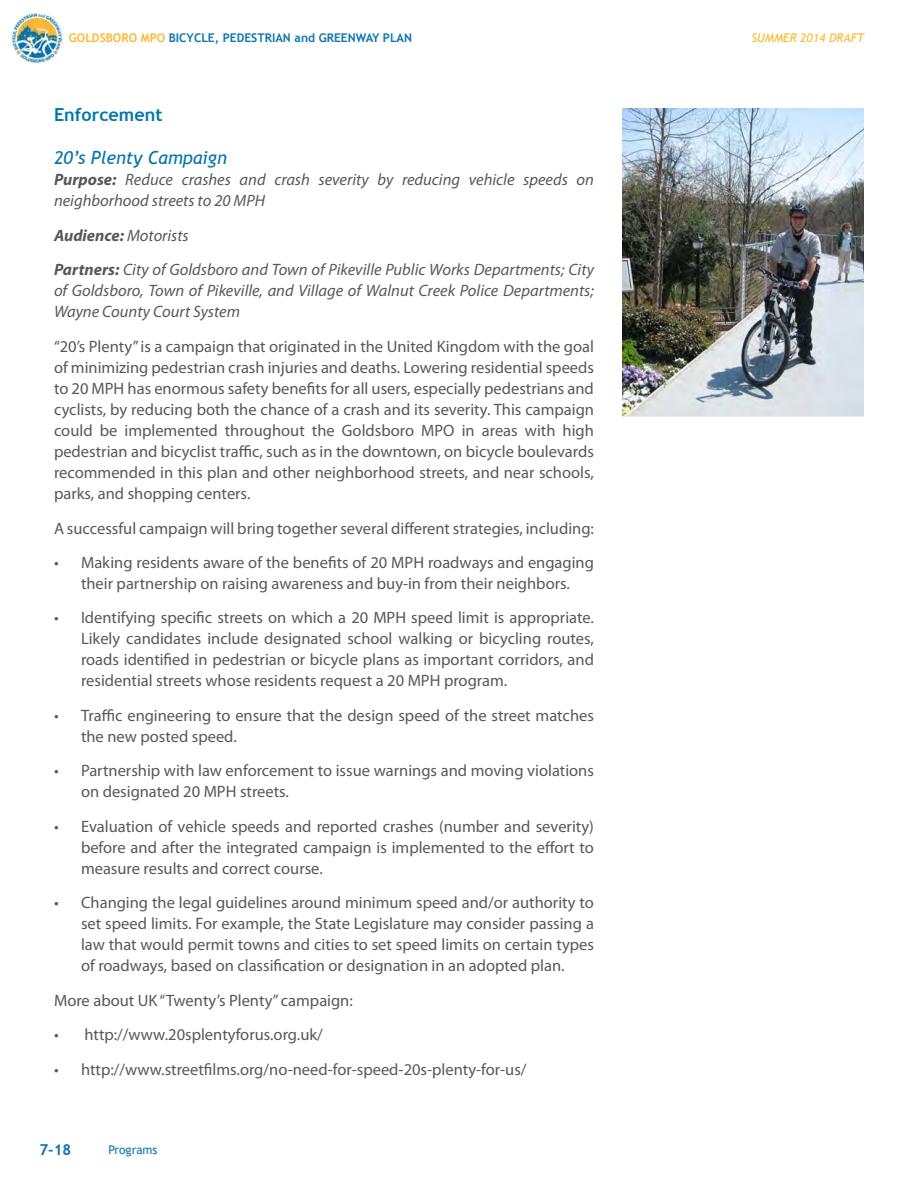
<style>
.page{position:relative;width:918px;height:1188px;background:#fff}
.page>*{position:absolute;margin:0;border:0;box-sizing:border-box;transform-origin:0 0}
.Body{font:italic 18px "Trebuchet MS";color:#0275ac}
.Body-2{font:700 18px "Trebuchet MS";color:#0275ac}
.Body-3{font:16.5px/21px "Myriad Pro";color:#57585a;text-align:justify}
.Body-4{font:italic 16.5px/21px "Myriad Pro";color:#57585a}
.Body-5{font:italic 700 16.5px "Myriad Pro";color:#57585a}
.t1{font:700 15px "Trebuchet MS";color:#0c74ad}
.t2{font:700 12px "Trebuchet MS";color:#0c74ad}
.t3{font:italic 12px "Trebuchet MS";color:#fdb831}
.t4{font:12px "Trebuchet MS";color:#0c74ad}
.s1{color:#fdb831}
.s2{font-weight:700}
.s3{font-weight:400}
</style>
<div class="page">
<img style="left:12px;top:13px;width:51px;height:51px">
<img style="left:622px;top:108px;width:242px;height:308px">
<p class="t2" style="left:69px;top:31px;width:345px"><span class="s1">GOLDSBORO MPO</span> BICYCLE, PEDESTRIAN and GREENWAY PLAN</p>
<p class="t3" style="left:751px;top:31px;width:114px">SUMMER 2014 DRAFT</p>
<p class="Body-2" style="left:54px;top:104px;width:110px">Enforcement</p>
<p class="Body" style="left:54px;top:147px;width:174px">20’s Plenty Campaign</p>
<p class="Body-4" style="left:54px;top:169px;width:541px"><span class="s2">Purpose:</span> Reduce crashes and crash severity by reducing vehicle speeds on neighborhood streets to 20 MPH</p>
<p class="Body-5" style="left:54px;top:225px;width:136px">Audience: <span class="s3">Motorists</span></p>
<p class="Body-4" style="left:54px;top:259px;width:541px;text-align:justify"><span class="s2">Partners:</span> City of Goldsboro and Town of Pikeville Public Works Departments; City of Goldsboro, Town of Pikeville, and Village of Walnut Creek Police Departments; Wayne County Court System</p>
<p class="Body-3" style="left:54px;top:336px;width:542px">“20’s Plenty” is a campaign that originated in the United Kingdom with the goal of minimizing pedestrian crash injuries and deaths. Lowering residential speeds to 20 MPH has enormous safety benefits for all users, especially pedestrians and cyclists, by reducing both the chance of a crash and its severity. This campaign could be implemented throughout the Goldsboro MPO in areas with high pedestrian and bicyclist traffic, such as in the downtown, on bicycle boulevards recommended in this plan and other neighborhood streets, and near schools, parks, and shopping centers.</p>
<p class="Body-3" style="left:54px;top:517px;width:542px">A successful campaign will bring together several different strategies, including:</p>
<p class="Body-3" style="left:54px;top:552px;width:541px;text-align:center">• Making residents aware of the benefits of 20 MPH roadways and engaging their partnership on raising awareness and buy-in from their neighbors.</p>
<p class="Body-3" style="left:81px;top:607px;width:515px;text-indent:-27px">• Identifying specific streets on which a 20 MPH speed limit is appropriate.<br>Likely candidates include designated school walking or bicycling routes, roads identified in pedestrian or bicycle plans as important corridors, and residential streets whose residents request a 20 MPH program.</p>
<p class="Body-3" style="left:81px;top:705px;width:514px;text-indent:-27px">• Traffic engineering to ensure that the design speed of the street matches the new posted speed.</p>
<p class="Body-3" style="left:81px;top:760px;width:515px;text-indent:-27px">• Partnership with law enforcement to issue warnings and moving violations on designated 20 MPH streets.</p>
<p class="Body-3" style="left:81px;top:816px;width:515px;text-indent:-27px">• Evaluation of vehicle speeds and reported crashes (number and severity) before and after the integrated campaign is implemented to the effort to measure results and correct course.</p>
<p class="Body-3" style="left:81px;top:892px;width:515px;text-indent:-27px">• Changing the legal guidelines around minimum speed and/or authority to set speed limits. For example, the State Legislature may consider passing a law that would permit towns and cities to set speed limits on certain types of roadways, based on classification or designation in an adopted plan.</p>
<p class="Body-3" style="left:54px;top:990px;width:300px">More about UK “Twenty’s Plenty” campaign:</p>
<p class="Body-3" style="left:54px;top:1024px;width:270px">• http://www.20splentyforus.org.uk/</p>
<p class="Body-3" style="left:54px;top:1059px;width:474px">• http://www.streetfilms.org/no-need-for-speed-20s-plenty-for-us/</p>
<p class="t1" style="left:39px;top:1140px;width:33px">7-18</p>
<p class="t4" style="left:108px;top:1143px;width:51px">Programs</p>
</div>
